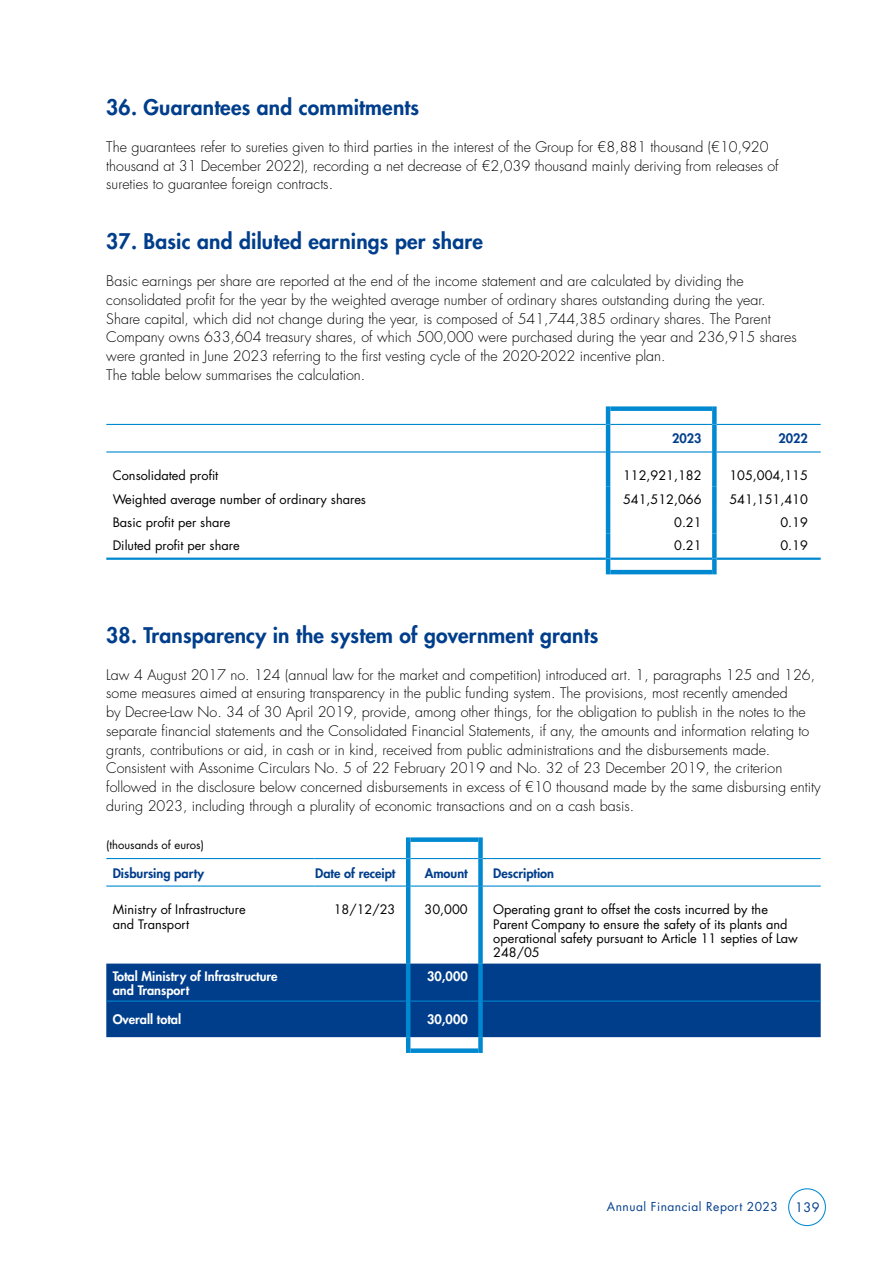
<style>
.page{position:relative;width:893px;height:1263px;background:#fff}
.page>*{position:absolute;margin:0;border:0;box-sizing:border-box;transform-origin:0 0}
.t1{font:800 21px "Futura Std";letter-spacing:.01em;color:#003e8c}
.t2{font:300 14.25px/18.8px "Futura Std";color:#000}
.t3{font:12.75px/14.2px "Futura Std";color:#000}
.t4{font:800 12.75px/14.2px "Futura Std";color:#fff}
.t5{font:800 12.75px "Futura Std";color:#003e8c}
.t6{font:12.75px "Futura Std";color:#003e8c}
.t7{font:12px "Futura Std";letter-spacing:.04em;color:#003e8c}
.t8{font:11.25px "Futura Std";color:#000}
</style>
<div class="page">
<div style="left:788px;top:1188px;width:38px;height:38px;border:1px solid #0089d1;border-radius:50%"></div>
<hr style="left:106px;top:424px;width:500px;height:1px;background:#0089d1">
<hr style="left:610px;top:424px;width:102px;height:1px;background:#0089d1">
<hr style="left:717px;top:424px;width:104px;height:1px;background:#0089d1">
<hr style="left:106px;top:451px;width:500px;height:1px;background:#0089d1">
<hr style="left:610px;top:451px;width:102px;height:1px;background:#0089d1">
<hr style="left:717px;top:451px;width:104px;height:1px;background:#0089d1">
<hr style="left:106px;top:558px;width:500px;height:2px;background:#0089d1">
<hr style="left:610px;top:558px;width:102px;height:2px;background:#0089d1">
<hr style="left:717px;top:558px;width:104px;height:2px;background:#0089d1">
<div style="left:610px;top:406px;width:102px;height:5px;background:#0089d1"></div>
<hr style="left:606px;top:406px;width:4px;height:18px;background:#0089d1">
<div style="left:712px;top:406px;width:5px;height:18px;background:#0089d1"></div>
<hr style="left:606px;top:424px;width:4px;height:28px;background:#0089d1">
<div style="left:712px;top:424px;width:5px;height:28px;background:#0089d1"></div>
<hr style="left:606px;top:452px;width:4px;height:35px;background:#0089d1">
<div style="left:712px;top:452px;width:5px;height:35px;background:#0089d1"></div>
<hr style="left:606px;top:487px;width:4px;height:23px;background:#0089d1">
<div style="left:712px;top:487px;width:5px;height:23px;background:#0089d1"></div>
<hr style="left:606px;top:510px;width:4px;height:23px;background:#0089d1">
<div style="left:712px;top:510px;width:5px;height:23px;background:#0089d1"></div>
<hr style="left:606px;top:533px;width:4px;height:26px;background:#0089d1">
<div style="left:712px;top:533px;width:5px;height:26px;background:#0089d1"></div>
<hr style="left:606px;top:559px;width:4px;height:15px;background:#0089d1">
<div style="left:712px;top:559px;width:5px;height:15px;background:#0089d1"></div>
<hr style="left:610px;top:570px;width:102px;height:4px;background:#0089d1">
<div style="left:106px;top:963px;width:715px;height:74px;background:#003e8c"></div>
<hr style="left:106px;top:1000px;width:209px;height:2px;background:#0089d1">
<hr style="left:315px;top:1000px;width:91px;height:2px;background:#0089d1">
<hr style="left:410px;top:1000px;width:68px;height:2px;background:#0089d1">
<hr style="left:483px;top:1000px;width:338px;height:2px;background:#0089d1">
<hr style="left:106px;top:858px;width:209px;height:1px;background:#0089d1">
<hr style="left:315px;top:858px;width:91px;height:1px;background:#0089d1">
<hr style="left:410px;top:858px;width:68px;height:1px;background:#0089d1">
<hr style="left:483px;top:858px;width:338px;height:1px;background:#0089d1">
<hr style="left:106px;top:885px;width:209px;height:2px;background:#0089d1">
<hr style="left:315px;top:885px;width:91px;height:2px;background:#0089d1">
<hr style="left:410px;top:885px;width:68px;height:2px;background:#0089d1">
<hr style="left:483px;top:885px;width:338px;height:2px;background:#0089d1">
<div style="left:410px;top:837px;width:68px;height:5px;background:#0089d1"></div>
<hr style="left:406px;top:837px;width:4px;height:21px;background:#0089d1">
<div style="left:478px;top:837px;width:5px;height:21px;background:#0089d1"></div>
<hr style="left:406px;top:858px;width:4px;height:28px;background:#0089d1">
<div style="left:478px;top:858px;width:5px;height:28px;background:#0089d1"></div>
<hr style="left:406px;top:886px;width:4px;height:77px;background:#0089d1">
<div style="left:478px;top:886px;width:5px;height:77px;background:#0089d1"></div>
<hr style="left:406px;top:963px;width:4px;height:38px;background:#0089d1">
<div style="left:478px;top:963px;width:5px;height:38px;background:#0089d1"></div>
<hr style="left:406px;top:1001px;width:4px;height:36px;background:#0089d1">
<div style="left:478px;top:1001px;width:5px;height:36px;background:#0089d1"></div>
<hr style="left:406px;top:1037px;width:4px;height:16px;background:#0089d1">
<div style="left:478px;top:1037px;width:5px;height:16px;background:#0089d1"></div>
<div style="left:410px;top:1048px;width:68px;height:5px;background:#0089d1"></div>
<h1 class="t1" style="left:106px;top:94px;width:314px">36. Guarantees and commitments</h1>
<p class="t2" style="left:106px;top:138px;width:674px">The guarantees refer to sureties given to third parties in the interest of the Group for €8,881 thousand (€10,920 thousand at 31 December 2022), recording a net decrease of €2,039 thousand mainly deriving from releases of sureties to guarantee foreign contracts.</p>
<h1 class="t1" style="left:106px;top:228px;width:378px">37. Basic and diluted earnings per share</h1>
<p class="t2" style="left:106px;top:272px;width:692px">Basic earnings per share are reported at the end of the income statement and are calculated by dividing the consolidated profit for the year by the weighted average number of ordinary shares outstanding during the year.<br>Share capital, which did not change during the year, is composed of 541,744,385 ordinary shares. The Parent Company owns 633,604 treasury shares, of which 500,000 were purchased during the year and 236,915 shares were granted in June 2023 referring to the first vesting cycle of the 2020-2022 incentive plan.<br>The table below summarises the calculation.</p>
<p class="t5" style="left:672px;top:431px;width:31px">2023</p>
<p class="t5" style="left:778px;top:431px;width:31px">2022</p>
<p class="t3" style="left:113px;top:469px;width:107px">Consolidated profit</p>
<p class="t3" style="left:623px;top:469px;width:80px">112,921,182</p>
<p class="t3" style="left:729px;top:469px;width:80px">105,004,115</p>
<p class="t3" style="left:113px;top:492px;width:255px">Weighted average number of ordinary shares</p>
<p class="t3" style="left:623px;top:492px;width:80px">541,512,066</p>
<p class="t3" style="left:729px;top:492px;width:80px">541,151,410</p>
<p class="t3" style="left:113px;top:515px;width:119px">Basic profit per share</p>
<p class="t3" style="left:674px;top:515px;width:29px">0.21</p>
<p class="t3" style="left:780px;top:515px;width:29px">0.19</p>
<p class="t3" style="left:113px;top:538px;width:129px">Diluted profit per share</p>
<p class="t3" style="left:674px;top:538px;width:29px">0.21</p>
<p class="t3" style="left:780px;top:538px;width:29px">0.19</p>
<h1 class="t1" style="left:106px;top:622px;width:493px">38. Transparency in the system of government grants</h1>
<p class="t2" style="left:106px;top:665px;width:716px">Law 4 August 2017 no. 124 (annual law for the market and competition) introduced art. 1, paragraphs 125 and 126, some measures aimed at ensuring transparency in the public funding system. The provisions, most recently amended<br>by Decree-Law No. 34 of 30 April 2019, provide, among other things, for the obligation to publish in the notes to the separate financial statements and the Consolidated Financial Statements, if any, the amounts and information relating to grants, contributions or aid, in cash or in kind, received from public administrations and the disbursements made.<br>Consistent with Assonime Circulars No. 5 of 22 February 2019 and No. 32 of 23 December 2019, the criterion followed in the disclosure below concerned disbursements in excess of €10 thousand made by the same disbursing entity during 2023, including through a plurality of economic transactions and on a cash basis.</p>
<p class="t8" style="left:106px;top:838px;width:99px">(thousands of euros)</p>
<p class="t5" style="left:113px;top:865px;width:93px">Disbursing party</p>
<p class="t5" style="left:315px;top:865px;width:82px">Date of receipt</p>
<p class="t5" style="left:425px;top:865px;width:45px">Amount</p>
<p class="t5" style="left:493px;top:865px;width:62px">Description</p>
<p class="t3" style="left:113px;top:903px;width:135px">Ministry of Infrastructure and Transport</p>
<p class="t3" style="left:334px;top:903px;width:63px">18/12/23</p>
<p class="t3" style="left:425px;top:903px;width:45px">30,000</p>
<p class="t3" style="left:493px;top:903px;width:306px">Operating grant to offset the costs incurred by the Parent Company to ensure the safety of its plants and operational safety pursuant to Article 11 septies of Law 248/05</p>
<p class="t4" style="left:113px;top:969px;width:166px">Total Ministry of Infrastructure and Transport</p>
<p class="t4" style="left:427px;top:969px;width:42px">30,000</p>
<p class="t4" style="left:113px;top:1012px;width:70px">Overall total</p>
<p class="t4" style="left:427px;top:1012px;width:42px">30,000</p>
<p class="t7" style="left:607px;top:1199px;width:172px">Annual Financial Report 2023</p>
<p class="t6" style="left:795px;top:1199px;width:26px">139</p>
</div>
